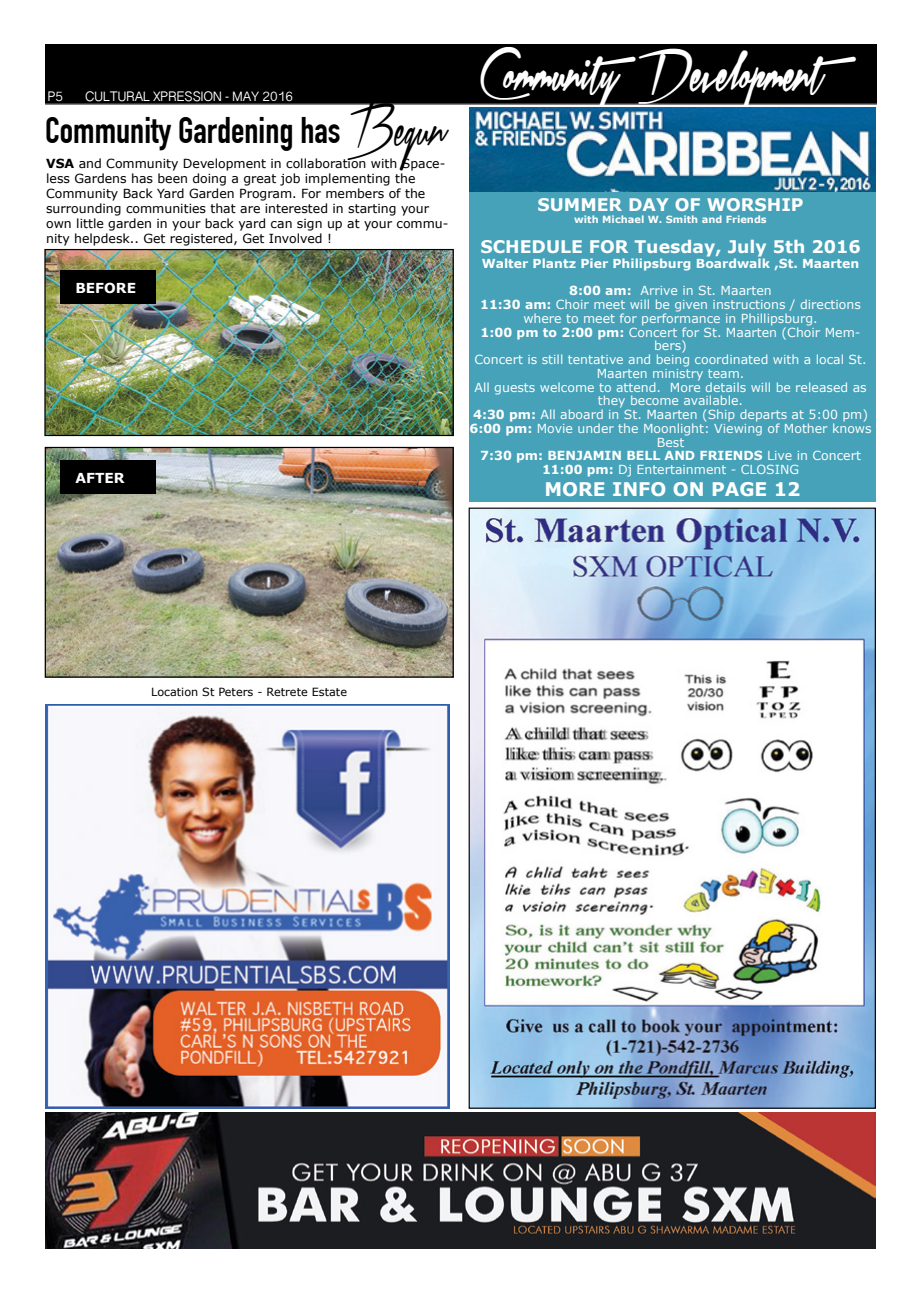
<style>
.page{position:relative;width:922px;height:1294px;background:#fff}
.page>*{position:absolute;margin:0;border:0;box-sizing:border-box;transform-origin:0 0}
.t1{font:37.5px "Xtreem Fat Demo";color:#fff}
.t2{font:700 36.25px "DIN Condensed";color:#000}
.t3{font:700 18.75px "Verdana";color:#fff}
.t4{font:700 17.38px "Verdana";color:#fff}
.t5{font:700 13.75px "Verdana";color:#fff}
.t6{font:12.5px/13.8px "Verdana";color:#fff;text-align:center}
.t7{font:12.5px/15px "Verdana";color:#000}
.t8{font:12.5px "Sinhala Sangam MN";color:#fff}
.t9{font:700 12.38px "Verdana";color:#fff}
.t10{font:11.25px "Verdana";color:#000}
.t11{font:700 9.88px "Verdana";color:#fff}
.s1{font-family:"Xtreem Medium Demo";font-weight:400}
.s2{font-weight:700}
</style>
<div class="page">
<div style="left:45px;top:44px;width:831px;height:59px;background:#000"></div>
<hr style="left:45px;top:103px;width:831px;height:1px;background:#000">
<img style="left:470px;top:509px;width:403px;height:597px">
<img style="left:45px;top:704px;width:404px;height:404px">
<img style="left:45px;top:1112px;width:830px;height:136px">
<img style="left:46px;top:251px;width:405px;height:183px">
<div style="left:44px;top:249px;width:409px;height:187px;border:1px solid #000"></div>
<img style="left:47px;top:449px;width:404px;height:226px">
<div style="left:45px;top:447px;width:408px;height:230px;border:1px solid #000"></div>
<img style="left:469px;top:107px;width:406px;height:85px">
<div style="left:469px;top:192px;width:406px;height:309px;background:#46a2b8"></div>
<div style="left:60px;top:271px;width:96px;height:33px;background:#000"></div>
<div style="left:60px;top:460px;width:96px;height:33px;background:#000"></div>
<p class="t8" style="left:48px;top:87px;width:17px">P5</p>
<p class="t8" style="left:85px;top:87px;width:209px">CULTURAL XPRESSION - MAY 2016</p>
<h2 class="t2" style="left:45px;top:109px;width:404px">Community Gardening has <span class="s1">Begun</span></h2>
<p class="t7" style="left:46px;top:156px;width:404px"><span class="s2">VSA</span> and Community Development in collaboration with Space&shy;less Gardens has been doing a great job implementing the Community Back Yard Garden Program. For members of the surrounding communities that are interested in starting your own little garden in your back yard can sign up at your commu&shy;nity helpdesk.. Get registered, Get Involved !</p>
<p class="t5" style="left:75px;top:279px;width:11px">befo</p>
<p class="t5" style="left:116px;top:279px;width:19px">re</p>
<p class="t5" style="left:75px;top:469px;width:51px">after</p>
<h1 class="t1" style="left:480px;top:53px;width:380px">Community Development</h1>
<h3 class="t4" style="left:537px;top:194px;width:267px">SUMM ER DAY OF WORSHIP</h3>
<p class="t11" style="left:574px;top:213px;width:194px">with M ichael W. Smith and Friends</p>
<h3 class="t4" style="left:480px;top:235px;width:381px">SCH EDULE FOR Tuesday, July 5th 2016</h3>
<p class="t9" style="left:481px;top:255px;width:379px">Walter Plantz Pier Philipsburg Boardwalk ,St. Maarten</p>
<p class="t6" style="left:469px;top:284px;width:403px"><span class="s2">8:00 am:</span> Arrive in St. Maarten<br><span class="s2">11:30 am:</span> Choir meet will be given instructions / directions where to meet for performance in Phillipsburg.<br><span class="s2">1:00 pm to 2:00 pm:</span> Concert for St. Maarten (Choir Mem&shy;bers)<br>Concert is still tentative and being coordinated with a local St.<br>Maarten ministry team.<br>All guests welcome to attend. More details will be released as they become available.<br><span class="s2">4:30 pm:</span> All aboard in St. Maarten (Ship departs at 5:00 pm)<br><span class="s2">6:00 pm:</span> Movie under the Moonlight: Viewing of Mother knows Best<br><span class="s2">7:30 pm: Benjamin Bell and FriendS</span> Live in Concert <span class="s2">11:00 pm:</span> Dj Entertainment - CLOSING</p>
<h3 class="t3" style="left:544px;top:477px;width:257px">MORE IN FO ON PAGE 12</h3>
<p class="t10" style="left:151px;top:685px;width:197px">Location St Peters - Retrete Estate</p>
</div>
